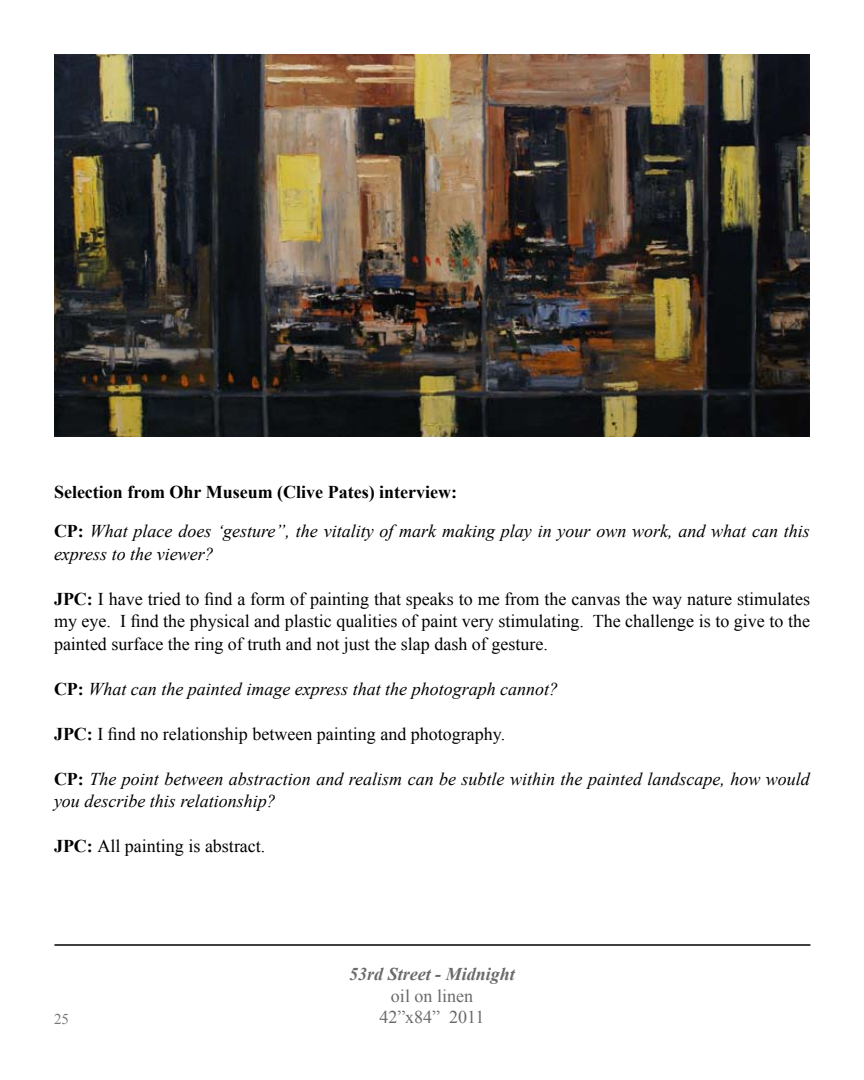
<style>
.page{position:relative;width:864px;height:1080px;background:#fff}
.page>*{position:absolute;margin:0;border:0;box-sizing:border-box;transform-origin:0 0}
.t1{font:italic 18px/38.7px "Times New Roman";color:#000}
.t2{font:18px/22.5px "Times New Roman";color:#000;text-align:justify}
.t3{font:18px/21.6px "Times New Roman";color:#696a6c;text-align:center}
.t4{font:italic 700 18px "Times New Roman";color:#696a6c}
.t5{font:15px "Times New Roman";color:#76777a}
.s1{font-weight:700;font-style:normal}
.s2{font-weight:700}
</style>
<div class="page">
<img style="left:54px;top:54px;width:756px;height:382px">
<hr style="left:54px;top:944px;width:756px;height:2px;background:#000">
<p class="t1" style="left:54px;top:473px;width:757px"><span class="s1">Selection from Ohr Museum (Clive Pates) interview:<br>CP:</span> What place does ‘gesture”, the vitality of mark making play in your own work, and what can this</p>
<p class="t1" style="left:54px;top:534px;width:161px">express to the viewer?</p>
<p class="t2" style="left:54px;top:587px;width:758px"><span class="s2">JPC:</span> I have tried to find a form of painting that speaks to me from the canvas the way nature stimulates my eye. I find the physical and plastic qualities of paint very stimulating. The challenge is to give to the painted surface the ring of truth and not just the slap dash of gesture.</p>
<p class="t1" style="left:54px;top:669px;width:506px"><span class="s1">CP:</span> What can the painted image express that the photograph cannot?</p>
<p class="t2" style="left:54px;top:722px;width:453px"><span class="s2">JPC:</span> I find no relationship between painting and photography.</p>
<p class="t1" style="left:54px;top:767px;width:757px;line-height:22.5px"><span class="s1">CP:</span> The point between abstraction and realism can be subtle within the painted landscape, how would you describe this relationship?</p>
<p class="t2" style="left:54px;top:835px;width:213px"><span class="s2">JPC:</span> All painting is abstract.</p>
<p class="t5" style="left:54px;top:1009px;width:16px">25</p>
<p class="t4" style="left:349px;top:962px;width:167px">53rd Street - Midnight</p>
<p class="t3" style="left:379px;top:985px;width:107px">oil on linen<br>42”x84” 2011</p>
</div>
